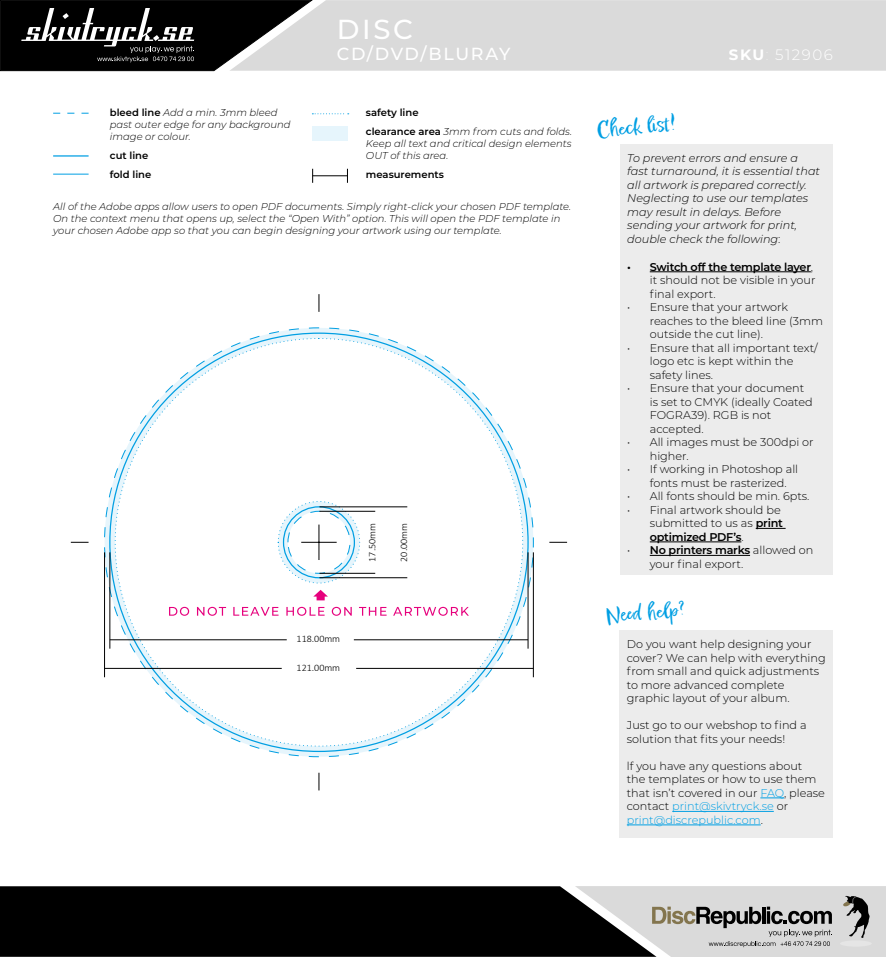
<style>
.page{position:relative;width:886px;height:957px;background:#fff}
.page>*{position:absolute;margin:0;border:0;box-sizing:border-box;transform-origin:0 0}
.Mall_rubrik{font:500 27.5px "Montserrat";color:#fff}
.Fun__heading{font:20px "Epicursive Script";color:#009fe3}
.Mall_underrubrik{font:500 17.5px "Montserrat";letter-spacing:.095em;color:#fff}
.t1{font:300 15px "Montserrat";letter-spacing:.1em;color:#fff}
.t2{font:300 11.25px/13.5px "Montserrat";color:#000}
.t3{font:italic 300 11.25px/13.5px "Montserrat";color:#000}
.Key{font:italic 300 10px/12px "Montserrat";color:#000}
.Key-2{font:600 10px/19.1px "Montserrat";color:#000}
.t4{font:300 10px "Calibri";color:#000}
.s1{font-weight:700}
.s2{font-weight:100}
.s3{font-weight:300;font-style:italic}
.s4{font-weight:600;font-style:normal}
.s5{font-style:normal}
.s6{font-weight:600}
.s7{color:#009fe3}
</style>
<div class="page">
<svg style="left:105px;top:328px;width:428px;height:428px"></svg>
<svg style="left:278px;top:501px;width:82px;height:82px"></svg>
<svg style="left:319px;top:772px;width:1px;height:18px"></svg>
<svg style="left:319px;top:294px;width:1px;height:18px"></svg>
<svg style="left:549px;top:542px;width:18px;height:1px"></svg>
<svg style="left:71px;top:542px;width:18px;height:1px"></svg>
<hr style="left:319px;top:524px;width:1px;height:36px;background:#000">
<hr style="left:301px;top:542px;width:36px;height:1px;background:#000">
<svg style="left:169px;top:607px;width:20px;height:9px"></svg>
<svg style="left:197px;top:607px;width:29px;height:9px"></svg>
<svg style="left:233px;top:607px;width:45px;height:9px"></svg>
<svg style="left:286px;top:607px;width:39px;height:9px"></svg>
<svg style="left:332px;top:607px;width:20px;height:9px"></svg>
<svg style="left:359px;top:607px;width:28px;height:9px"></svg>
<svg style="left:393px;top:607px;width:76px;height:9px"></svg>
<svg style="left:313px;top:590px;width:15px;height:10px"></svg>
<hr style="left:319px;top:577px;width:88px;height:1px;background:#000">
<hr style="left:319px;top:506px;width:88px;height:1px;background:#000">
<hr style="left:533px;top:552px;width:1px;height:125px;background:#000">
<hr style="left:104px;top:552px;width:1px;height:125px;background:#000">
<hr style="left:356px;top:668px;width:177px;height:1px;background:#000">
<hr style="left:105px;top:668px;width:177px;height:1px;background:#000">
<hr style="left:528px;top:552px;width:1px;height:96px;background:#000">
<hr style="left:110px;top:552px;width:1px;height:96px;background:#000">
<hr style="left:354px;top:639px;width:174px;height:1px;background:#000">
<hr style="left:110px;top:639px;width:177px;height:1px;background:#000">
<hr style="left:319px;top:573px;width:56px;height:1px;background:#000">
<hr style="left:319px;top:511px;width:56px;height:1px;background:#000">
<div style="left:620px;top:144px;width:213px;height:431px;background:#ececec"></div>
<hr style="left:650px;top:271px;width:161px;height:1px;background:#000">
<svg style="left:756px;top:528px;width:29px;height:1px"></svg>
<hr style="left:650px;top:541px;width:91px;height:1px;background:#000">
<hr style="left:650px;top:555px;width:100px;height:1px;background:#000">
<div style="left:620px;top:630px;width:213px;height:208px;background:#ececec"></div>
<svg style="left:760px;top:797px;width:24px;height:1px"></svg>
<hr style="left:672px;top:811px;width:102px;height:1px;background:#009fe3">
<hr style="left:627px;top:824px;width:134px;height:1px;background:#009fe3">
<hr style="left:53px;top:155px;width:36px;height:2px;background:#009fe3">
<svg style="left:53px;top:113px;width:36px;height:1px"></svg>
<hr style="left:53px;top:174px;width:36px;height:1px;background:#009fe3">
<svg style="left:312px;top:113px;width:37px;height:1px"></svg>
<hr style="left:312px;top:175px;width:36px;height:1px;background:#000">
<svg style="left:347px;top:169px;width:1px;height:14px"></svg>
<svg style="left:312px;top:169px;width:1px;height:14px"></svg>
<div style="left:312px;top:126px;width:36px;height:14px;background:#e6f5fc"></div>
<div style="left:313px;top:0;width:573px;height:71px;background:#dadada"></div>
<svg style="left:0;top:0;width:313px;height:71px"></svg>
<div style="left:0;top:886px;width:575px;height:71px;background:#000"></div>
<svg style="left:575px;top:886px;width:311px;height:71px"></svg>
<p class="Mall_rubrik" style="left:337px;top:10px;width:78px">DISC</p>
<p class="Mall_underrubrik" style="left:337px;top:42px;width:175px">CD/DVD/BLURAY</p>
<p class="t1" style="left:729px;top:45px;width:105px"><span class="s1">SKU</span><span class="s2">:</span> 512906</p>
<p class="Key-2" style="left:366px;top:102px;width:208px">safety line<br>clearance area <span class="s3">3mm from cuts and folds.</span></p>
<p class="Key" style="left:366px;top:137px;width:207px">Keep all text and critical design elements<br>OUT of this area.</p>
<p class="Key-2" style="left:366px;top:165px;width:80px">measurements</p>
<p class="Key" style="left:53px;top:200px;width:520px">All of the Adobe apps allow users to open PDF documents. Simply right-click your chosen PDF template.<br>On the context menu that opens up, select the “Open With” option. This will open the PDF template in your chosen Adobe app so that you can begin designing your artwork using our template.</p>
<p class="Key" style="left:110px;top:106px;width:182px"><span class="s4">bleed line</span> Add a min. 3mm bleed past outer edge for any background image or colour.</p>
<p class="Key-2" style="left:110px;top:146px;width:40px">cut line</p>
<p class="Key-2" style="left:110px;top:165px;width:43px">fold line</p>
<p class="t4" style="left:366px;top:561px;width:40px;rotate:-90deg">17.50mm</p>
<p class="t4" style="left:398px;top:561px;width:40px;rotate:-90deg">20.00mm</p>
<p class="t4" style="left:297px;top:633px;width:45px">118.00mm</p>
<p class="t4" style="left:297px;top:661px;width:45px">121.00mm</p>
<p class="Fun__heading" style="left:596px;top:117px;width:80px;rotate:-5deg">Check list!</p>
<p class="t3" style="left:627px;top:151px;width:194px">To prevent errors and ensure a fast turnaround, it is essential that all artwork is prepared correctly.<br>Neglecting to use our templates may result in delays. Before sending your artwork for print, double check the following<span class="s5">:</span></p>
<p class="t2" style="left:650px;top:259px;width:167px;text-indent:-22px"><span class="s6">• Switch off the template layer</span>, it should not be visible in your final export.</p>
<p class="t2" style="left:650px;top:300px;width:175px;text-indent:-22px">• Ensure that your artwork reaches to the bleed line (3mm outside the cut line).</p>
<p class="t2" style="left:650px;top:340px;width:169px;text-indent:-22px">• Ensure that all important text/ logo etc is kept within the safety lines.</p>
<p class="t2" style="left:650px;top:381px;width:165px;text-indent:-22px">• Ensure that your document is set to CMYK (ideally Coated<br>FOGRA39). RGB is not accepted.</p>
<p class="t2" style="left:650px;top:435px;width:165px;text-indent:-22px">• All images must be 300dpi or higher.</p>
<p class="t2" style="left:650px;top:462px;width:150px;text-indent:-22px">• If working in Photoshop all fonts must be rasterized.</p>
<p class="t2" style="left:627px;top:489px;width:184px">• All fonts should be min. 6pts.</p>
<p class="t2" style="left:650px;top:502px;width:135px;text-indent:-22px">• Final artwork should be submitted to us as <span class="s6">print optimized PDF’s</span>.</p>
<p class="t2" style="left:650px;top:543px;width:165px;text-indent:-22px">• <span class="s6">No printers marks</span> allowed on your final export.</p>
<p class="Fun__heading" style="left:605px;top:603px;width:81px;rotate:-5deg">Nee d help?</p>
<p class="t2" style="left:627px;top:637px;width:200px">Do you want help designing your cover? We can help with everything from small and quick adjustments to more advanced complete graphic layout of your album.</p>
<p class="t2" style="left:627px;top:718px;width:181px">Just go to our webshop to find a solution that fits your needs!</p>
<p class="t2" style="left:627px;top:758px;width:200px">lf you have any questions about<br>the templates or how to use them that isn’t covered in our <span class="s7">FAQ</span>, please contact <span class="s7">print@skivtryck.se</span> or <span class="s7">print@discrepublic.com</span>.</p>
</div>
